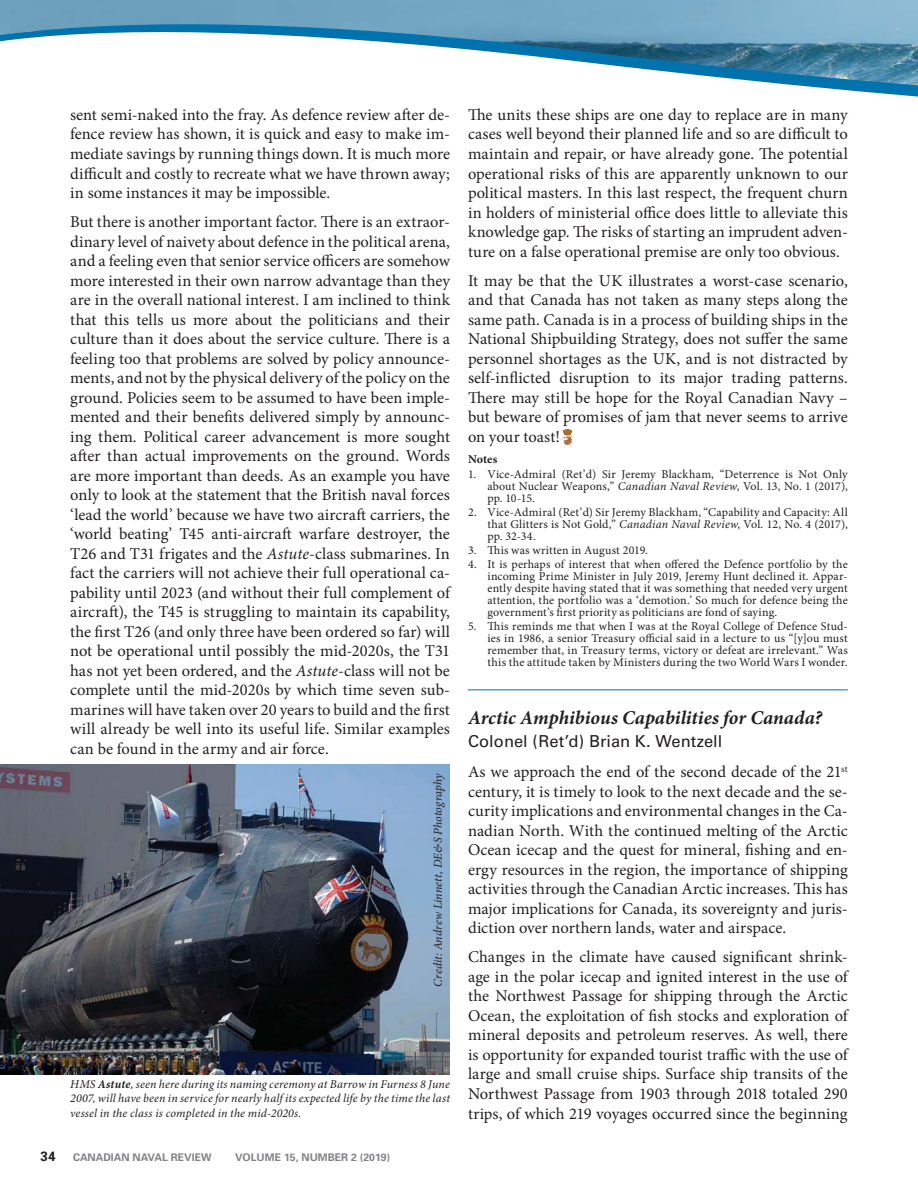
<style>
.page{position:relative;width:918px;height:1188px;background:#fff}
.page>*{position:absolute;margin:0;border:0;box-sizing:border-box;transform-origin:0 0}
.t1{font:italic 700 19.5px "Minion Pro";color:#231f20}
.t2{font:16.5px/19.5px "Minion Pro";color:#231f20;text-align:justify}
.t3{font:16.5px "Univers";color:#231f20}
.t4{font:700 13.5px "Univers";color:#231f20}
.t5{font:12px/12px "Minion Pro";letter-spacing:.01em;color:#231f20;text-align:justify}
.t6{font:italic 12px/14.4px "Minion Pro";letter-spacing:.015em;color:#231f20;text-align:justify}
.t7{font:700 12px "Minion Pro";color:#231f20}
.t8{font:700 10.5px "Univers";color:#808285}
.s1{font-style:italic}
.s2{font-weight:700}
</style>
<div class="page">
<svg style="left:0;top:0;width:918px;height:97px"></svg>
<img style="left:0;top:764px;width:450px;height:310px">
<hr style="left:468px;top:690px;width:380px;height:1px;background:#0072ae">
<svg style="left:562px;top:430px;width:10px;height:15px"></svg>
<p class="t2" style="left:70px;top:106px;width:381px">sent semi-naked into the fray. As defence review after de&shy;fence review has shown, it is quick and easy to make im&shy;mediate savings by running things down. It is much more difficult and costly to recreate what we have thrown away; in some instances it may be impossible.</p>
<p class="t2" style="left:70px;top:214px;width:381px">But there is another important factor. There is an extraor&shy;dinary level of naivety about defence in the political arena, and a feeling even that senior service officers are somehow more interested in their own narrow advantage than they are in the overall national interest. I am inclined to think that this tells us more about the politicians and their culture than it does about the service culture. There is a feeling too that problems are solved by policy announce&shy;ments, and not by the physical delivery of the policy on the ground. Policies seem to be assumed to have been imple&shy;mented and their benefits delivered simply by announc&shy;ing them. Political career advancement is more sought after than actual improvements on the ground. Words are more important than deeds. As an example you have only to look at the statement that the British naval forces ‘lead the world’ because we have two aircraft carriers, the ‘world beating’ T45 anti-aircraft warfare destroyer, the T26 and T31 frigates and the <span class="s1">Astute</span>-class submarines. In fact the carriers will not achieve their full operational ca&shy;pability until 2023 (and without their full complement of aircraft), the T45 is struggling to maintain its capability, the first T26 (and only three have been ordered so far) will not be operational until possibly the mid-2020s, the T31 has not yet been ordered, and the <span class="s1">Astute</span>-class will not be complete until the mid-2020s by which time seven sub&shy;marines will have taken over 20 years to build and the first will already be well into its useful life. Similar examples can be found in the army and air force.</p>
<p class="t6" style="left:432px;top:987px;width:214px;rotate:-90deg">Credit: Andrew Linnett, DE&amp;S Photography</p>
<p class="t6" style="left:70px;top:1078px;width:381px">HMS <span class="s2">Astute</span>, seen here during its naming ceremony at Barrow in Furness 8 June 2007, will have been in service for nearly half its expected life by the time the last vessel in the class is completed in the mid-2020s.</p>
<p class="t4" style="left:40px;top:1151px;width:17px">34</p>
<p class="t8" style="left:73px;top:1153px;width:140px">CANADIAN NAVAL REVIEW</p>
<p class="t8" style="left:235px;top:1153px;width:157px">VOLUME 15, NUMBER 2 (2019)</p>
<p class="t2" style="left:468px;top:106px;width:381px">The units these ships are one day to replace are in many cases well beyond their planned life and so are difficult to maintain and repair, or have already gone. The potential operational risks of this are apparently unknown to our political masters. In this last respect, the frequent churn in holders of ministerial office does little to alleviate this knowledge gap. The risks of starting an imprudent adven&shy;ture on a false operational premise are only too obvious.</p>
<p class="t2" style="left:468px;top:272px;width:381px">It may be that the UK illustrates a worst-case scenario, and that Canada has not taken as many steps along the same path. Canada is in a process of building ships in the National Shipbuilding Strategy, does not suffer the same personnel shortages as the UK, and is not distracted by self-inflicted disruption to its major trading patterns.<br>There may still be hope for the Royal Canadian Navy – but beware of promises of jam that never seems to arrive on your toast!</p>
<p class="t7" style="left:468px;top:455px;width:31px">Notes</p>
<p class="t5" style="left:488px;top:469px;width:362px;text-indent:-20px">1. Vice-Admiral (Ret’d) Sir Jeremy Blackham, “Deterrence is Not Only about Nuclear Weapons,” <span class="s1">Canadian Naval Review</span>, Vol. 13, No. 1 (2017), pp. 10-15.</p>
<p class="t5" style="left:488px;top:507px;width:362px;text-indent:-20px">2. Vice-Admiral (Ret’d) Sir Jeremy Blackham, “Capability and Capacity: All that Glitters is Not Gold,” <span class="s1">Canadian Naval Review</span>, Vol. 12, No. 4 (2017), pp. 32-34.</p>
<p class="t5" style="left:468px;top:545px;width:181px">3. This was written in August 2019.</p>
<p class="t5" style="left:488px;top:559px;width:362px;text-indent:-20px">4. It is perhaps of interest that when offered the Defence portfolio by the incoming Prime Minister in July 2019, Jeremy Hunt declined it. Appar&shy;ently despite having stated that it was something that needed very urgent attention, the portfolio was a ‘demotion.’ So much for defence being the government’s first priority as politicians are fond of saying.</p>
<p class="t5" style="left:488px;top:621px;width:362px;text-indent:-20px">5. This reminds me that when I was at the Royal College of Defence Stud&shy;ies in 1986, a senior Treasury official said in a lecture to us “[y]ou must remember that, in Treasury terms, victory or defeat are irrelevant.” Was this the attitude taken by Ministers during the two World Wars I wonder.</p>
<p class="t1" style="left:468px;top:710px;width:355px">Arctic Amphibious Capabilities for Canada?</p>
<p class="t3" style="left:468px;top:735px;width:256px">Colonel (Ret’d) Brian K. Wentzell</p>
<p class="t2" style="left:468px;top:764px;width:381px">As we approach the end of the second decade of the 21<sup>st </sup>century, it is timely to look to the next decade and the se&shy;curity implications and environmental changes in the Ca&shy;nadian North. With the continued melting of the Arctic Ocean icecap and the quest for mineral, fishing and en&shy;ergy resources in the region, the importance of shipping activities through the Canadian Arctic increases. This has major implications for Canada, its sovereignty and juris&shy;diction over northern lands, water and airspace.</p>
<p class="t2" style="left:468px;top:949px;width:381px">Changes in the climate have caused significant shrink&shy;age in the polar icecap and ignited interest in the use of the Northwest Passage for shipping through the Arctic Ocean, the exploitation of fish stocks and exploration of mineral deposits and petroleum reserves. As well, there is opportunity for expanded tourist traffic with the use of large and small cruise ships. Surface ship transits of the Northwest Passage from 1903 through 2018 totaled 290 trips, of which 219 voyages occurred since the beginning</p>
</div>
